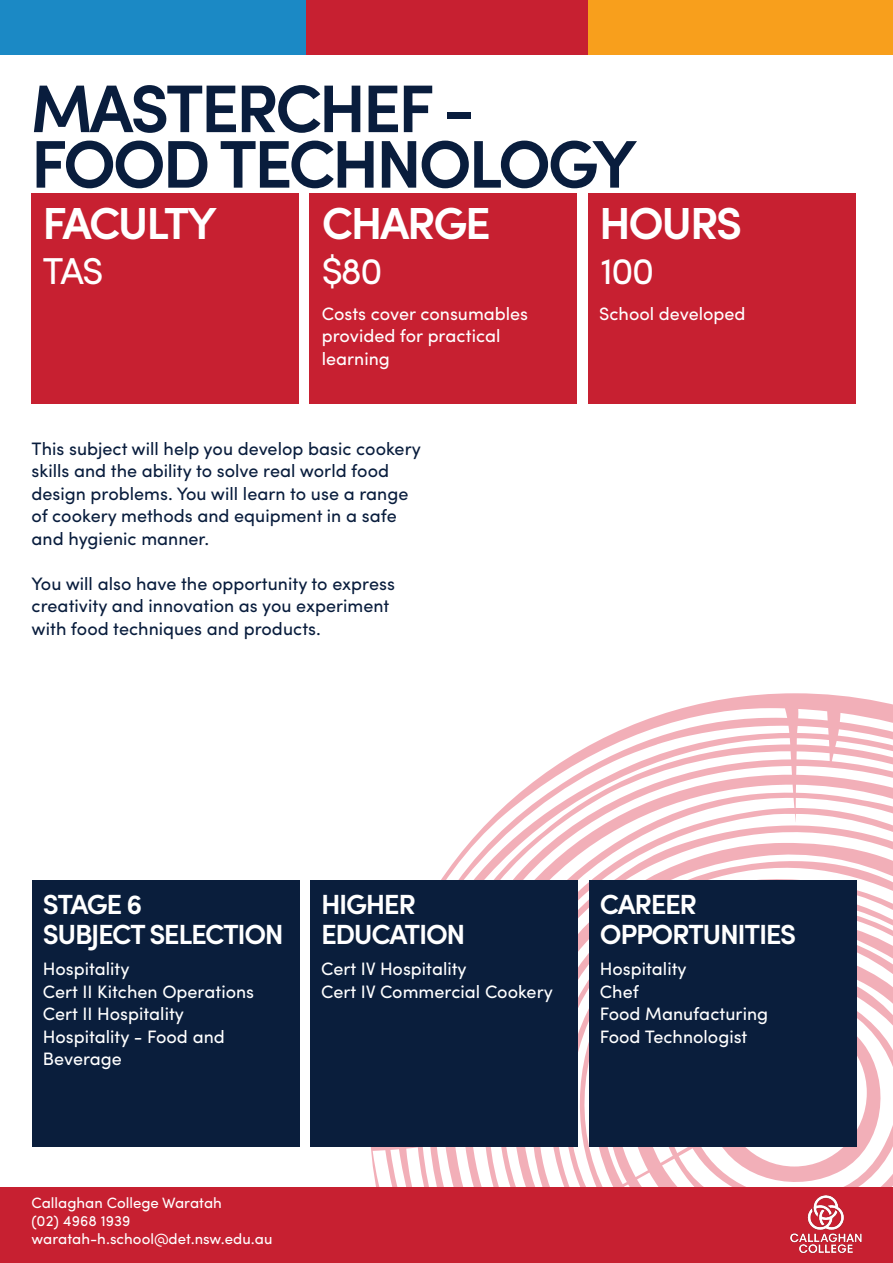
<style>
.page{position:relative;width:893px;height:1263px;background:#fff}
.page>*{position:absolute;margin:0;border:0;box-sizing:border-box;transform-origin:0 0}
.t1{font:600 67.5px "Sofia Pro";letter-spacing:-.05em;color:#091d3d}
.t2{font:600 45px "Sofia Pro";letter-spacing:-.05em;color:#fff}
.t3{font:37.5px "Sofia Pro";letter-spacing:-.05em;color:#fff}
.t4{font:600 27.75px "Sofia Pro";letter-spacing:-.05em;color:#fff}
.t5{font:18px/22.5px "Sofia Pro";color:#091d3d}
.t6{font:18px/22.5px "Sofia Pro";color:#fff}
.t7{font:15px "Sofia Pro";color:#fff}
</style>
<div class="page">
<svg style="left:369px;top:693px;width:524px;height:495px"></svg>
<div style="left:0;top:0;width:893px;height:54px;background:#1b89c5"></div>
<div style="left:306px;top:0;width:587px;height:54px;background:#c72031"></div>
<div style="left:589px;top:0;width:304px;height:54px;background:#f89f1c"></div>
<div style="left:0;top:1188px;width:893px;height:75px;background:#c72031"></div>
<img style="left:790px;top:1195px;width:72px;height:59px">
<div style="left:32px;top:193px;width:267px;height:211px;background:#c72031"></div>
<div style="left:310px;top:193px;width:267px;height:211px;background:#c72031"></div>
<div style="left:589px;top:193px;width:267px;height:211px;background:#c72031"></div>
<div style="left:32px;top:880px;width:267px;height:267px;background:#0a1e3c"></div>
<div style="left:310px;top:880px;width:268px;height:267px;background:#0a1e3c"></div>
<div style="left:589px;top:880px;width:267px;height:267px;background:#0a1e3c"></div>
<p class="t1" style="left:31px;top:57px;width:445px">MASTERCHEF -</p>
<p class="t1" style="left:31px;top:113px;width:607px">FOOD TECHNOLOGY</p>
<p class="t2" style="left:43px;top:189px;width:175px">FACULTY</p>
<p class="t2" style="left:322px;top:189px;width:171px">CHARGE</p>
<p class="t2" style="left:599px;top:189px;width:145px">HOURS</p>
<p class="t3" style="left:43px;top:243px;width:63px">TAS</p>
<p class="t3" style="left:322px;top:243px;width:63px">$80</p>
<p class="t3" style="left:600px;top:243px;width:56px">100</p>
<p class="t6" style="left:322px;top:301px;width:208px">Costs cover consumables provided for practical learning</p>
<p class="t6" style="left:599px;top:301px;width:148px">School developed</p>
<p class="t5" style="left:32px;top:436px;width:391px">This subject will help you develop basic cookery skills and the ability to solve real world food design problems. You will learn to use a range of cookery methods and equipment in a safe and hygienic manner.</p>
<p class="t5" style="left:32px;top:571px;width:365px">You will also have the opportunity to express creativity and innovation as you experiment with food techniques and products.</p>
<p class="t4" style="left:43px;top:883px;width:101px">STAGE 6</p>
<p class="t4" style="left:43px;top:913px;width:243px">SUBJECT SELECTION</p>
<p class="t6" style="left:43px;top:956px;width:88px">Hospitality</p>
<p class="t6" style="left:43px;top:979px;width:213px">Cert II Kitchen Operations</p>
<p class="t6" style="left:43px;top:1001px;width:143px">Cert II Hospitality</p>
<p class="t6" style="left:43px;top:1024px;width:183px">Hospitality - Food and<br>Beverage</p>
<p class="t4" style="left:321px;top:883px;width:96px">HIGHER</p>
<p class="t4" style="left:321px;top:913px;width:146px">EDUCATION</p>
<p class="t6" style="left:321px;top:956px;width:147px">Cert IV Hospitality</p>
<p class="t6" style="left:321px;top:979px;width:233px">Cert IV Commercial Cookery</p>
<p class="t4" style="left:600px;top:883px;width:99px">CAREER</p>
<p class="t4" style="left:600px;top:913px;width:198px">OPPORTUNITIES</p>
<p class="t6" style="left:600px;top:956px;width:88px">Hospitality</p>
<p class="t6" style="left:600px;top:979px;width:40px">Chef</p>
<p class="t6" style="left:600px;top:1001px;width:170px">Food Manufacturing</p>
<p class="t6" style="left:600px;top:1024px;width:149px">Food Technologist</p>
<p class="t7" style="left:32px;top:1192px;width:192px">Callaghan College Waratah</p>
<p class="t7" style="left:32px;top:1210px;width:100px">(02) 4968 1939</p>
<p class="t7" style="left:32px;top:1228px;width:242px">waratah-h.school@det.nsw.edu.au</p>
</div>
